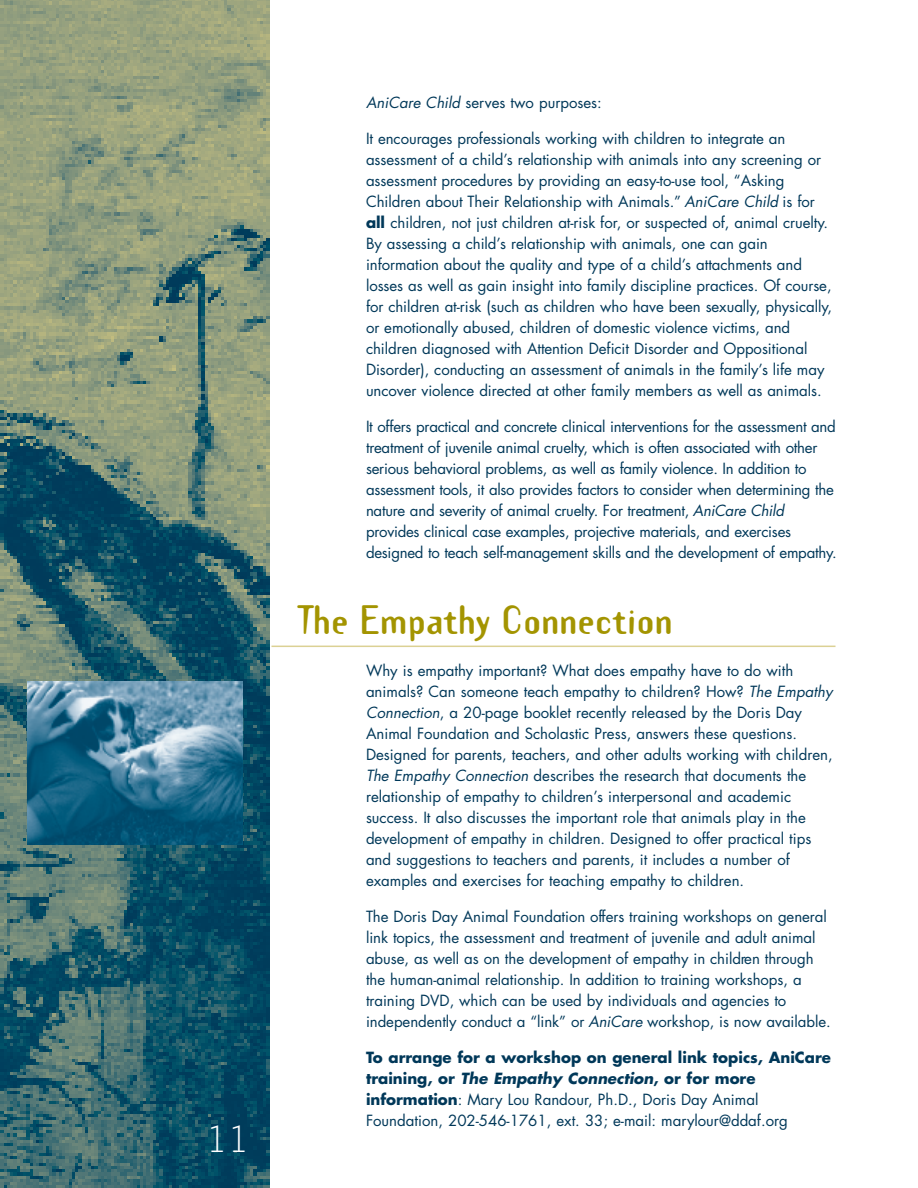
<style>
.page{position:relative;width:918px;height:1188px;background:#fff}
.page>*{position:absolute;margin:0;border:0;box-sizing:border-box;transform-origin:0 0}
.t1{font:700 36px "Template Gothic";color:#a39401}
.t2{font:36px "Letter Gothic";color:#fff}
.t3{font:15px/21px "Futura";letter-spacing:-.005em;color:#003859}
.s1{font-style:italic}
.s2{font-weight:700}
.s3{font-weight:700;font-style:italic}
</style>
<div class="page">
<hr style="left:272px;top:646px;width:564px;height:1px;background:#dbd194">
<img style="left:0;top:0;width:270px;height:1188px">
<img style="left:27px;top:682px;width:216px;height:163px">
<h1 class="t2" style="left:207px;top:1119px;width:45px">11</h1>
<p class="t3" style="left:366px;top:92px;width:237px"><span class="s1">AniCare Child</span> serves two purposes:</p>
<p class="t3" style="left:366px;top:128px;width:468px">It encourages professionals working with children to integrate an assessment of a child’s relationship with animals into any screening or assessment procedures by providing an easy-to-use tool, “Asking Children about Their Relationship with Animals.” <span class="s1">AniCare Child</span> is for <span class="s2">all</span> children, not just children at-risk for, or suspected of, animal cruelty.<br>By assessing a child’s relationship with animals, one can gain information about the quality and type of a child’s attachments and losses as well as gain insight into family discipline practices. Of course, for children at-risk (such as children who have been sexually, physically, or emotionally abused, children of domestic violence victims, and children diagnosed with Attention Deficit Disorder and Oppositional Disorder), conducting an assessment of animals in the family’s life may uncover violence directed at other family members as well as animals.</p>
<p class="t3" style="left:366px;top:416px;width:472px">It offers practical and concrete clinical interventions for the assessment and treatment of juvenile animal cruelty, which is often associated with other serious behavioral problems, as well as family violence. In addition to assessment tools, it also provides factors to consider when determining the nature and severity of animal cruelty. For treatment, <span class="s1">AniCare Child </span>provides clinical case examples, projective materials, and exercises designed to teach self-management skills and the development of empathy.</p>
<h1 class="t1" style="left:298px;top:594px;width:376px">The Empathy Connection</h1>
<p class="t3" style="left:366px;top:659px;width:468px">Why is empathy important? What does empathy have to do with animals? Can someone teach empathy to children? How? <span class="s1">The Empathy Connection</span>, a 20-page booklet recently released by the Doris Day Animal Foundation and Scholastic Press, answers these questions.<br>Designed for parents, teachers, and other adults working with children, <span class="s1">The Empathy Connection</span> describes the research that documents the relationship of empathy to children’s interpersonal and academic success. It also discusses the important role that animals play in the development of empathy in children. Designed to offer practical tips and suggestions to teachers and parents, it includes a number of examples and exercises for teaching empathy to children.</p>
<p class="t3" style="left:366px;top:905px;width:466px">The Doris Day Animal Foundation offers training workshops on general link topics, the assessment and treatment of juvenile and adult animal abuse, as well as on the development of empathy in children through the human-animal relationship. In addition to training workshops, a training DVD, which can be used by individuals and agencies to independently conduct a “link” or <span class="s1">AniCare</span> workshop, is now available.</p>
<p class="t3" style="left:366px;top:1046px;width:466px"><span class="s2">To arrange for a workshop on general link topics, AniCare training, or</span> <span class="s3">The Empathy Connection</span><span class="s2">, or for more information</span>: Mary Lou Randour, Ph.D., Doris Day Animal Foundation, 202-546-1761, ext. 33; e-mail: marylour@ddaf.org</p>
</div>
